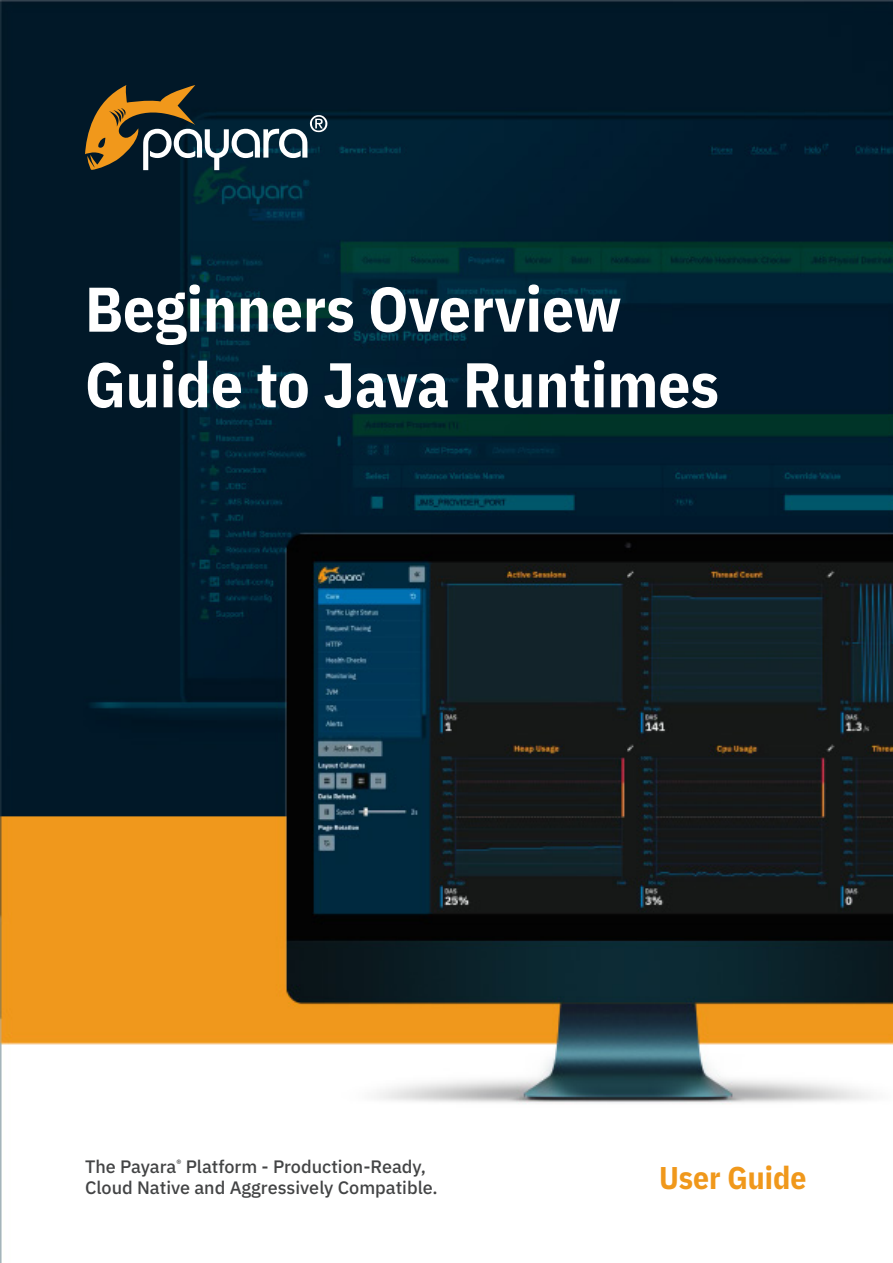
<style>
.page{position:relative;width:893px;height:1263px;background:#fff}
.page>*{position:absolute;margin:0;border:0;box-sizing:border-box;transform-origin:0 0}
.t1{font:700 63px/75.6px "IBM Plex Sans Cond";color:#fff}
.t2{font:700 31.5px "IBM Plex Sans Cond";color:#f0981b}
.t3{font:500 18px/21.6px "IBM Plex Sans";color:#434445}
</style>
<div class="page">
<img style="left:0;top:0;width:893px;height:1263px">
<svg style="left:85px;top:85px;width:242px;height:85px;background:#424942"></svg>
<h1 class="t1" style="left:85px;top:266px;width:635px">Beginners Overview<br>Guide to Java Runtimes</h1>
<p class="t3" style="left:85px;top:1154px;width:354px">The Payara<sup>®</sup> Platform - Production-Ready,<br>Cloud Native and Aggressively Compatible.</p>
<h2 class="t2" style="left:659px;top:1153px;width:149px">User Guide</h2>
</div>
